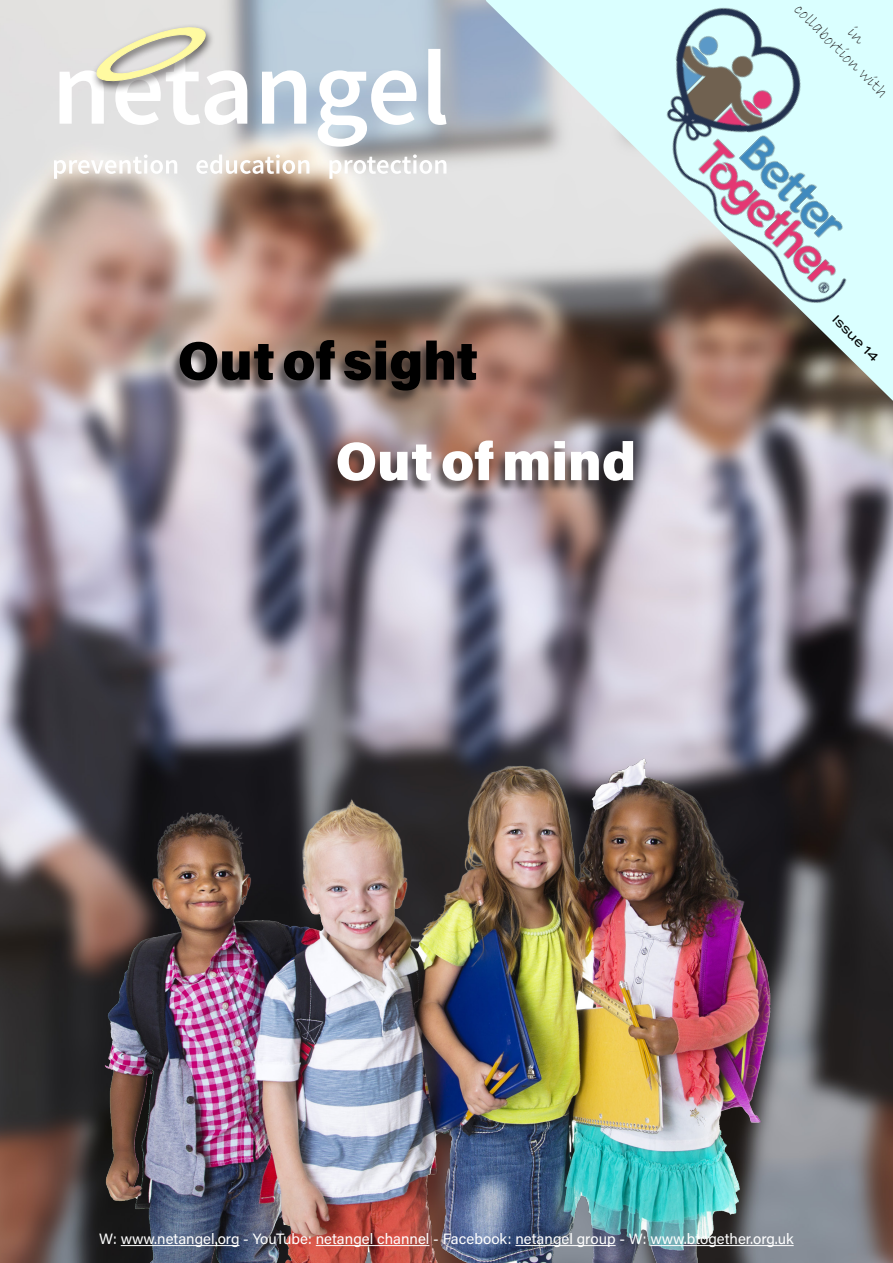
<style>
.page{position:relative;width:893px;height:1263px;background:#fff}
.page>*{position:absolute;margin:0;border:0;box-sizing:border-box;transform-origin:0 0}
.t1{font:900 54px "Acumin Pro";color:#000}
.t2{font:900 54px "Acumin Pro";color:#fff}
.t3{font:18px "Bradley Hand ITC";color:#231f20}
.t4{font:15px "Acumin Variable Concept";color:#fff}
.t5{font:500 12px "Termina";color:#000}
</style>
<div class="page">
<img style="left:0;top:0;width:893px;height:1263px">
<svg style="left:486px;top:0;width:407px;height:401px"></svg>
<img style="left:604px;top:0;width:289px;height:319px">
<div style="left:167px;top:339px;width:313px;height:67px;background:#231f20;opacity:.75"></div>
<div style="left:325px;top:439px;width:312px;height:57px;background:#231f20;opacity:.75"></div>
<img style="left:58px;top:719px;width:785px;height:544px">
<hr style="left:121px;top:1245px;width:119px;height:1px;background:#fff">
<hr style="left:316px;top:1245px;width:113px;height:1px;background:#fff">
<hr style="left:515px;top:1245px;width:101px;height:1px;background:#fff">
<hr style="left:650px;top:1245px;width:144px;height:1px;background:#fff">
<svg style="left:262px;top:70px;width:44px;height:54px"></svg>
<svg style="left:318px;top:70px;width:99px;height:77px"></svg>
<svg style="left:428px;top:49px;width:18px;height:76px"></svg>
<svg style="left:54px;top:154px;width:123px;height:25px"></svg>
<svg style="left:196px;top:154px;width:113px;height:20px"></svg>
<svg style="left:329px;top:154px;width:117px;height:25px"></svg>
<svg style="left:60px;top:24px;width:187px;height:101px"></svg>
<svg style="left:847px;top:25px;width:17px;height:20px"></svg>
<p class="t1" style="left:178px;top:322px;width:302px">Out of sight</p>
<p class="t2" style="left:335px;top:423px;width:302px">Out of mind</p>
<p class="t3" style="left:805px;top:-2px;width:126px;rotate:45deg">collabortion with</p>
<p class="t5" style="left:841px;top:311px;width:61px;rotate:45deg">Issue 14</p>
<p class="t4" style="left:99px;top:1228px;width:696px">W: www.netangel.org - YouTube: netangel channel - Facebook: netangel group - W: www.btogether.org.uk</p>
</div>
